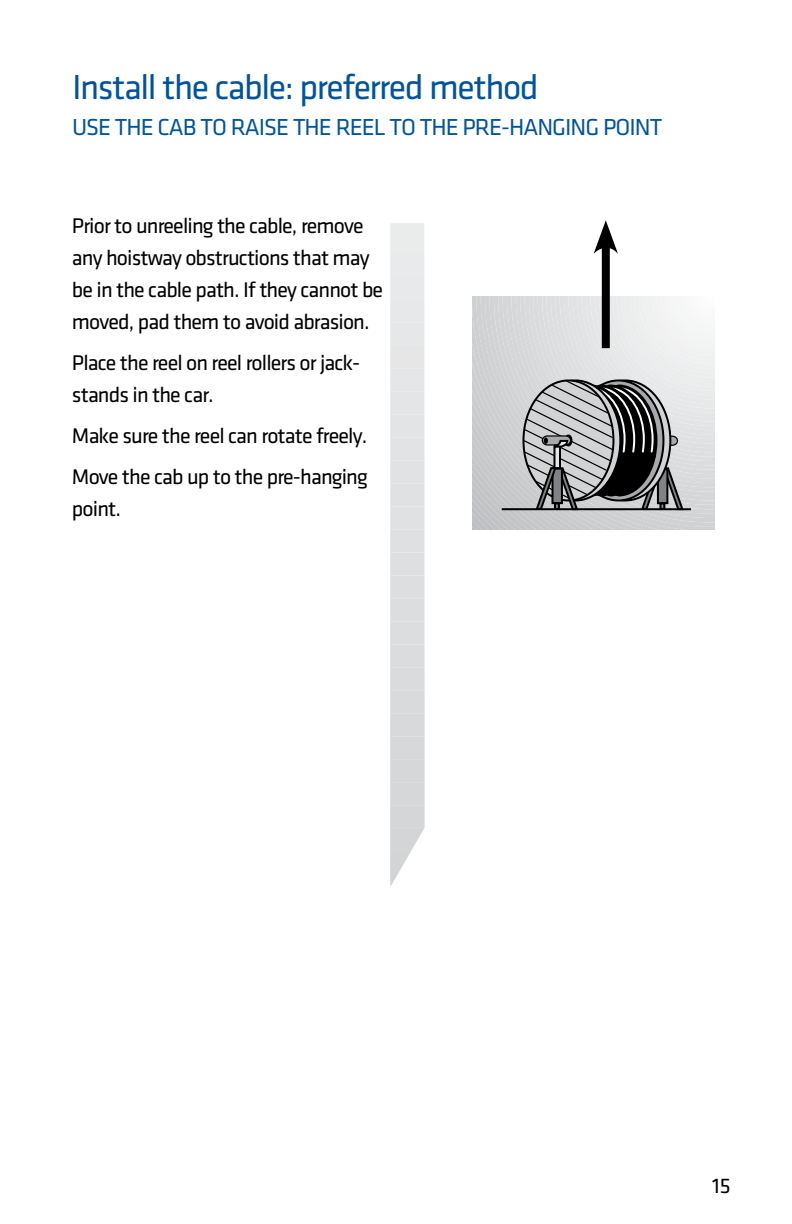
<style>
.page{position:relative;width:792px;height:1224px;background:#fff}
.page>*{position:absolute;margin:0;border:0;box-sizing:border-box;transform-origin:0 0}
.t1{font:36px "Klavika Basic";letter-spacing:-.04em;color:#00539f}
.t2{font:24px "Klavika Basic";letter-spacing:-.04em;color:#00539f}
.t3{font:22px/32px "Klavika Basic";letter-spacing:-.04em;color:#000}
</style>
<div class="page">
<svg style="left:390px;top:806px;width:35px;height:80px"></svg>
<div style="left:390px;top:783px;width:35px;height:23px;background:#d5d7d8"></div>
<div style="left:390px;top:760px;width:35px;height:23px;background:#d6d7d9"></div>
<div style="left:390px;top:737px;width:35px;height:23px;background:#d7d8da"></div>
<div style="left:390px;top:714px;width:35px;height:23px;background:#d8d9db"></div>
<div style="left:390px;top:691px;width:35px;height:23px;background:#d9dadc"></div>
<div style="left:390px;top:668px;width:35px;height:23px;background:#dadbdc"></div>
<div style="left:390px;top:645px;width:35px;height:23px;background:#dbdcdd"></div>
<div style="left:390px;top:622px;width:35px;height:23px;background:#dbddde"></div>
<div style="left:390px;top:599px;width:35px;height:23px;background:#dcdddf"></div>
<div style="left:390px;top:576px;width:34px;height:23px;background:#dddedf"></div>
<div style="left:390px;top:553px;width:34px;height:23px;background:#dedfe0"></div>
<div style="left:390px;top:530px;width:34px;height:23px;background:#dfe0e1"></div>
<div style="left:390px;top:506px;width:34px;height:24px;background:#e0e1e2"></div>
<div style="left:390px;top:483px;width:34px;height:23px;background:#e0e1e2"></div>
<div style="left:390px;top:460px;width:34px;height:23px;background:#e1e2e3"></div>
<div style="left:390px;top:437px;width:34px;height:23px;background:#e2e3e4"></div>
<div style="left:390px;top:414px;width:34px;height:23px;background:#e3e4e5"></div>
<div style="left:390px;top:391px;width:34px;height:23px;background:#e4e5e6"></div>
<div style="left:390px;top:368px;width:34px;height:23px;background:#e4e6e7"></div>
<div style="left:390px;top:345px;width:34px;height:23px;background:#e6e6e7"></div>
<div style="left:390px;top:322px;width:34px;height:23px;background:#e6e7e8"></div>
<div style="left:390px;top:299px;width:34px;height:23px;background:#e7e8e9"></div>
<div style="left:390px;top:276px;width:34px;height:23px;background:#e8e9ea"></div>
<div style="left:390px;top:253px;width:34px;height:23px;background:#e9eaeb"></div>
<div style="left:390px;top:230px;width:34px;height:23px;background:#eaebeb"></div>
<div style="left:390px;top:223px;width:34px;height:7px;background:#ebebec"></div>
<svg style="left:476px;top:297px;width:239px;height:233px;background:#cacccd"></svg>
<svg style="left:481px;top:297px;width:234px;height:230px;background:#cbcdce"></svg>
<svg style="left:485px;top:297px;width:230px;height:225px;background:#cccdcf"></svg>
<svg style="left:489px;top:297px;width:226px;height:221px;background:#cdced0"></svg>
<svg style="left:494px;top:297px;width:221px;height:217px;background:#cdcfd0"></svg>
<svg style="left:498px;top:297px;width:22px;height:212px"></svg>
<svg style="left:503px;top:297px;width:17px;height:208px"></svg>
<svg style="left:507px;top:297px;width:13px;height:203px"></svg>
<svg style="left:511px;top:297px;width:9px;height:199px"></svg>
<svg style="left:516px;top:297px;width:4px;height:195px"></svg>
<hr style="left:502px;top:508px;width:189px;height:2px;background:#000">
<svg style="left:520px;top:297px;width:195px;height:214px;background:#b6b7b8"></svg>
<svg style="left:554px;top:502px;width:6px;height:8px"></svg>
<div style="left:602px;top:240px;width:8px;height:108px;background:#000"></div>
<svg style="left:594px;top:220px;width:24px;height:34px"></svg>
<h1 class="t1" style="left:72px;top:64px;width:468px">Install the cable: preferred method</h1>
<p class="t2" style="left:72px;top:111px;width:569px">Use the cab to raise the reel to the pre-hanging point</p>
<p class="t3" style="left:72px;top:209px;width:313px">Prior to unreeling the cable, remove any hoistway obstructions that may be in the cable path. If they cannot be moved, pad them to avoid abrasion.</p>
<p class="t3" style="left:72px;top:346px;width:290px">Place the reel on reel rollers or jack&shy;stands in the car.</p>
<p class="t3" style="left:72px;top:414px;width:297px;line-height:41px">Make sure the reel can rotate freely.<br>Move the cab up to the pre-hanging</p>
<p class="t3" style="left:72px;top:492px;width:51px">point.</p>
<p class="t3" style="left:712px;top:1169px;width:20px">15</p>
</div>
